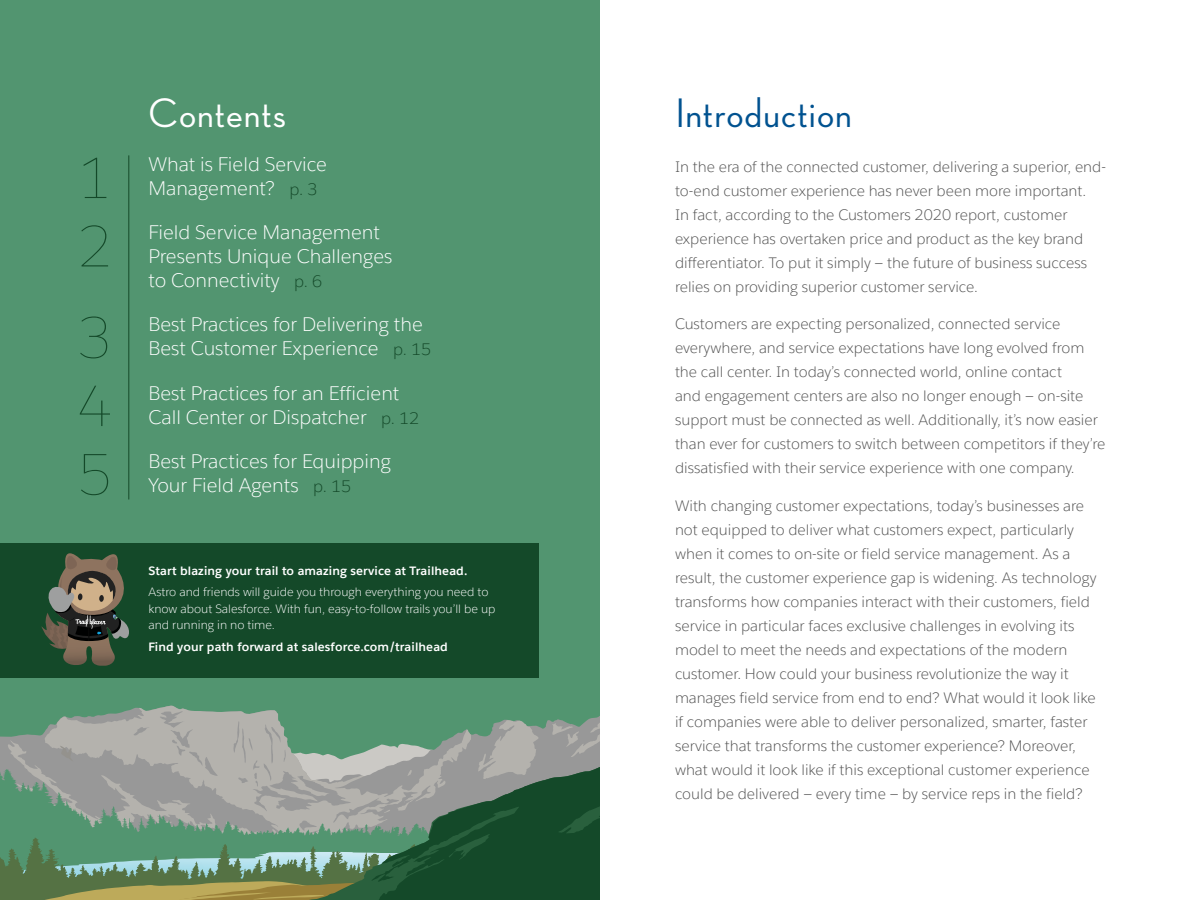
<style>
.page{position:relative;width:1200px;height:900px;background:#fff}
.page>*{position:absolute;margin:0;border:0;box-sizing:border-box;transform-origin:0 0}
.t1{font:100 57px/68.4px "Salesforce Sans";color:#144929}
.t2{font:500 42px "Neutraface Display";letter-spacing:.025em;color:#005290}
.t3{font:500 42px "Neutraface Display";letter-spacing:.02em;color:#fff}
.t4{font:300 19.5px/24px "Salesforce Sans";color:#fff}
.t5{font:300 15px/24px "Salesforce Sans";color:#505050}
.t6{font:300 12px/16.5px "Salesforce Sans";color:#fff}
.t7{font:700 12px "Salesforce Sans";letter-spacing:.01em;color:#fff}
.s1{font-size:16.5px;color:#144929}
</style>
<div class="page">
<div style="left:0;top:0;width:600px;height:900px;background:#529570"></div>
<hr style="left:128px;top:155px;width:1px;height:345px;background:#144929">
<div style="left:0;top:543px;width:538px;height:135px;background:#144929"></div>
<svg style="left:42px;top:553px;width:87px;height:113px"></svg>
<svg style="left:0;top:705px;width:600px;height:195px"></svg>
<h1 class="t1" style="left:77px;top:144px;width:36px">1<br>2</h1>
<h1 class="t1" style="left:77px;top:303px;width:36px;text-align:justify">3<br>4<br>5</h1>
<h2 class="t3" style="left:148px;top:90px;width:139px">Contents</h2>
<h3 class="t4" style="left:148px;top:152px;width:180px">What is Field Service<br>Management? <span class="s1">p. 3</span></h3>
<h3 class="t4" style="left:148px;top:220px;width:245px">Field Service Management<br>Presents Unique Challenges to Connectivity <span class="s1">p. 6</span></h3>
<h3 class="t4" style="left:148px;top:313px;width:284px">Best Practices for Delivering the<br>Best Customer Experience <span class="s1">p. 15</span></h3>
<h3 class="t4" style="left:148px;top:381px;width:272px">Best Practices for an Efficient<br>Call Center or Dispatcher <span class="s1">p. 12</span></h3>
<h3 class="t4" style="left:148px;top:449px;width:244px">Best Practices for Equipping<br>Your Field Agents <span class="s1">p. 15</span></h3>
<p class="t7" style="left:148px;top:563px;width:320px">Start blazing your trail to amazing service at Trailhead.</p>
<p class="t6" style="left:148px;top:584px;width:348px">Astro and friends will guide you through everything you need to know about Salesforce. With fun, easy-to-follow trails you’ll be up and running in no time.</p>
<p class="t7" style="left:148px;top:639px;width:301px">Find your path forward at salesforce.com/trailhead</p>
<h2 class="t2" style="left:675px;top:90px;width:178px">Introduction</h2>
<p class="t5" style="left:675px;top:154px;width:433px">In the era of the connected customer, delivering a superior, end&shy;to-end customer experience has never been more important.<br>In fact, according to the Customers 2020 report, customer experience has overtaken price and product as the key brand differentiator. To put it simply — the future of business success relies on providing superior customer service.</p>
<p class="t5" style="left:675px;top:312px;width:432px">Customers are expecting personalized, connected service everywhere, and service expectations have long evolved from the call center. In today’s connected world, online contact<br>and engagement centers are also no longer enough — on-site support must be connected as well. Additionally, it’s now easier than ever for customers to switch between competitors if they’re dissatisfied with their service experience with one company.</p>
<p class="t5" style="left:675px;top:493px;width:423px">With changing customer expectations, today’s businesses are not equipped to deliver what customers expect, particularly when it comes to on-site or field service management. As a result, the customer experience gap is widening. As technology transforms how companies interact with their customers, field service in particular faces exclusive challenges in evolving its model to meet the needs and expectations of the modern customer. How could your business revolutionize the way it manages field service from end to end? What would it look like if companies were able to deliver personalized, smarter, faster service that transforms the customer experience? Moreover, what would it look like if this exceptional customer experience could be delivered — every time — by service reps in the field?</p>
</div>
